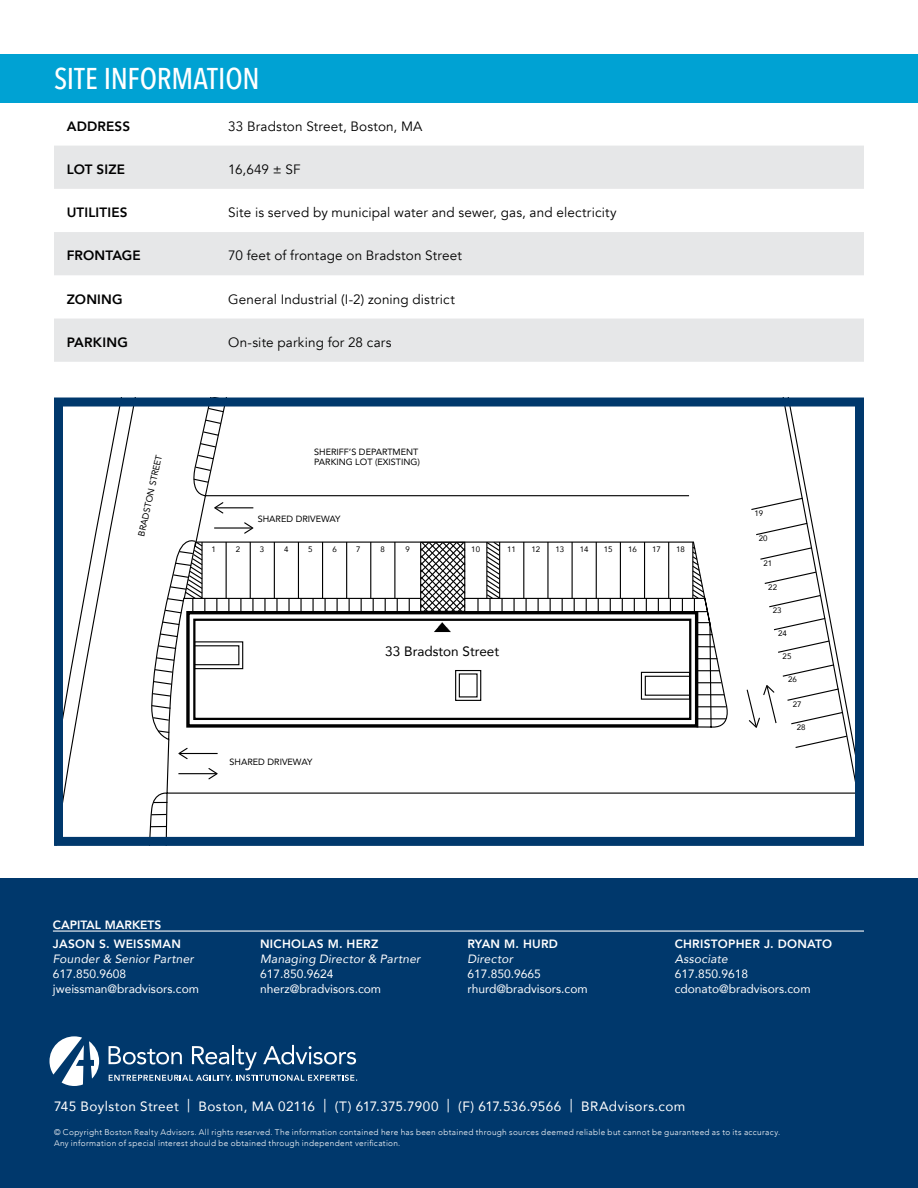
<style>
.page{position:relative;width:918px;height:1188px;background:#fff}
.page>*{position:absolute;margin:0;border:0;box-sizing:border-box;transform-origin:0 0}
.t1{font:500 30px "Avenir Next Condensed";letter-spacing:-.005em;color:#fff}
.t2{font:13.5px "Avenir";letter-spacing:.01em;color:#000}
.t3{font:13.5px "Avenir";letter-spacing:.03em;color:#fff}
.t4{font:800 13.5px "Avenir";letter-spacing:.01em;color:#000}
.t5{font:13.5px "Avenir";color:#000}
.t6{font:12px/15px "Avenir";color:#fff}
.t7{font:italic 12px "Avenir";letter-spacing:.015em;color:#fff}
.t8{font:800 12px "Avenir";letter-spacing:.02em;color:#fff}
.t9{font:800 12px "Avenir";color:#fff}
.t10{font:9px/10.8px "Avenir";color:#000}
.t11{font:300 8.25px/10.5px "Avenir";letter-spacing:.04em;color:#fff}
.t12{font:7.95px "Avenir";color:#000}
</style>
<div class="page">
<div style="left:0;top:879px;width:918px;height:309px;background:#00386c"></div>
<hr style="left:53px;top:931px;width:811px;height:1px;background:#fff">
<svg style="left:109px;top:1045px;width:248px;height:36px"></svg>
<svg style="left:49px;top:1036px;width:50px;height:50px"></svg>
<svg style="left:54px;top:146px;width:810px;height:216px;fill:#e6e7e8"></svg>
<svg style="left:64px;top:408px;width:70px;height:389px"></svg>
<svg style="left:149px;top:408px;width:705px;height:428px"></svg>
<div style="left:54px;top:398px;width:810px;height:448px;border:9px solid #00386c"></div>
<div style="left:0;top:54px;width:918px;height:49px;background:#00a2d3"></div>
<h1 class="t1" style="left:54px;top:60px;width:207px">SITE INFORMATION</h1>
<h2 class="t4" style="left:67px;top:116px;width:65px">ADDRESS</h2>
<h2 class="t2" style="left:228px;top:118px;width:196px">33 Bradston Street, Boston, MA</h2>
<h2 class="t4" style="left:67px;top:159px;width:60px">LOT SIZE</h2>
<h2 class="t2" style="left:228px;top:161px;width:74px">16,649 ± SF</h2>
<h2 class="t4" style="left:67px;top:202px;width:62px">UTILITIES</h2>
<h2 class="t2" style="left:228px;top:205px;width:390px">Site is served by municipal water and sewer, gas, and electricity</h2>
<h2 class="t4" style="left:67px;top:245px;width:76px">FRONTAGE</h2>
<h2 class="t2" style="left:228px;top:248px;width:235px">70 feet of frontage on Bradston Street</h2>
<h2 class="t4" style="left:67px;top:288px;width:57px">ZONING</h2>
<h2 class="t2" style="left:228px;top:291px;width:228px">General Industrial (I-2) zoning district</h2>
<h2 class="t4" style="left:67px;top:332px;width:63px">PARKING</h2>
<h2 class="t2" style="left:228px;top:334px;width:165px">On-site parking for 28 cars</h2>
<p class="t10" style="left:136px;top:535px;width:85px;rotate:-78deg">BRADSTON STREET</p>
<p class="t10" style="left:314px;top:446px;width:107px">SHERIFF’S DEPARTMENT<br>PARKING LOT (EXISTING)</p>
<p class="t10" style="left:258px;top:513px;width:84px">SHARED DRIVEWAY</p>
<p class="t12" style="left:212px;top:543px;width:6px">1</p>
<p class="t12" style="left:236px;top:543px;width:6px">2</p>
<p class="t12" style="left:260px;top:543px;width:6px">3</p>
<p class="t12" style="left:284px;top:543px;width:6px">4</p>
<p class="t12" style="left:308px;top:543px;width:6px">5</p>
<p class="t12" style="left:332px;top:543px;width:6px">6</p>
<p class="t12" style="left:356px;top:543px;width:6px">7</p>
<p class="t12" style="left:380px;top:543px;width:6px">8</p>
<p class="t12" style="left:406px;top:543px;width:6px">9</p>
<p class="t12" style="left:471px;top:543px;width:10px">10</p>
<p class="t12" style="left:507px;top:543px;width:10px">11</p>
<p class="t12" style="left:531px;top:543px;width:10px">12</p>
<p class="t12" style="left:556px;top:543px;width:10px">13</p>
<p class="t12" style="left:580px;top:543px;width:10px">14</p>
<p class="t12" style="left:604px;top:543px;width:10px">15</p>
<p class="t12" style="left:628px;top:543px;width:10px">16</p>
<p class="t12" style="left:652px;top:543px;width:10px">17</p>
<p class="t12" style="left:676px;top:543px;width:10px">18</p>
<p class="t10" style="left:230px;top:757px;width:84px">SHARED DRIVEWAY</p>
<h2 class="t5" style="left:385px;top:641px;width:115px">33 Bradston Street</h2>
<h3 class="t9" style="left:53px;top:915px;width:110px">CAPITAL MARKETS</h3>
<p class="t12" style="left:754px;top:507px;width:10px">19</p>
<p class="t12" style="left:759px;top:532px;width:10px">20</p>
<p class="t12" style="left:763px;top:557px;width:10px">21</p>
<p class="t12" style="left:768px;top:581px;width:10px">22</p>
<p class="t12" style="left:773px;top:604px;width:10px">23</p>
<p class="t12" style="left:778px;top:627px;width:10px">24</p>
<p class="t12" style="left:783px;top:650px;width:10px">25</p>
<p class="t12" style="left:788px;top:673px;width:10px">26</p>
<p class="t12" style="left:793px;top:697px;width:10px">27</p>
<p class="t12" style="left:797px;top:721px;width:10px">28</p>
<h3 class="t8" style="left:53px;top:935px;width:130px">JASON S. WEISSMAN</h3>
<h3 class="t7" style="left:53px;top:952px;width:142px">Founder &amp; Senior Partner</h3>
<h3 class="t6" style="left:53px;top:966px;width:148px">617.850.9608 jweissman@bradvisors.com</h3>
<h3 class="t8" style="left:260px;top:935px;width:120px">NICHOLAS M. HERZ</h3>
<h3 class="t7" style="left:260px;top:952px;width:162px">Managing Director &amp; Partner</h3>
<h3 class="t6" style="left:260px;top:966px;width:122px">617.850.9624 nherz@bradvisors.com</h3>
<h3 class="t8" style="left:467px;top:935px;width:92px">RYAN M. HURD</h3>
<h3 class="t7" style="left:467px;top:952px;width:47px">Director</h3>
<h3 class="t6" style="left:467px;top:966px;width:122px">617.850.9665 rhurd@bradvisors.com</h3>
<h3 class="t8" style="left:675px;top:935px;width:159px">CHRISTOPHER J. DONATO</h3>
<h3 class="t7" style="left:675px;top:952px;width:55px">Associate</h3>
<h3 class="t6" style="left:675px;top:966px;width:137px">617.850.9618 cdonato@bradvisors.com</h3>
<h2 class="t3" style="left:54px;top:1095px;width:633px">745 Boylston Street | Boston, MA 02116 | (T) 617.375.7900 | (F) 617.536.9566 | BRAdvisors.com</h2>
<p class="t11" style="left:54px;top:1127px;width:728px">© Copyright Boston Realty Advisors. All rights reserved. The information contained here has been obtained through sources deemed reliable but cannot be guaranteed as to its accuracy.<br>Any information of special interest should be obtained through independent verification.</p>
</div>
